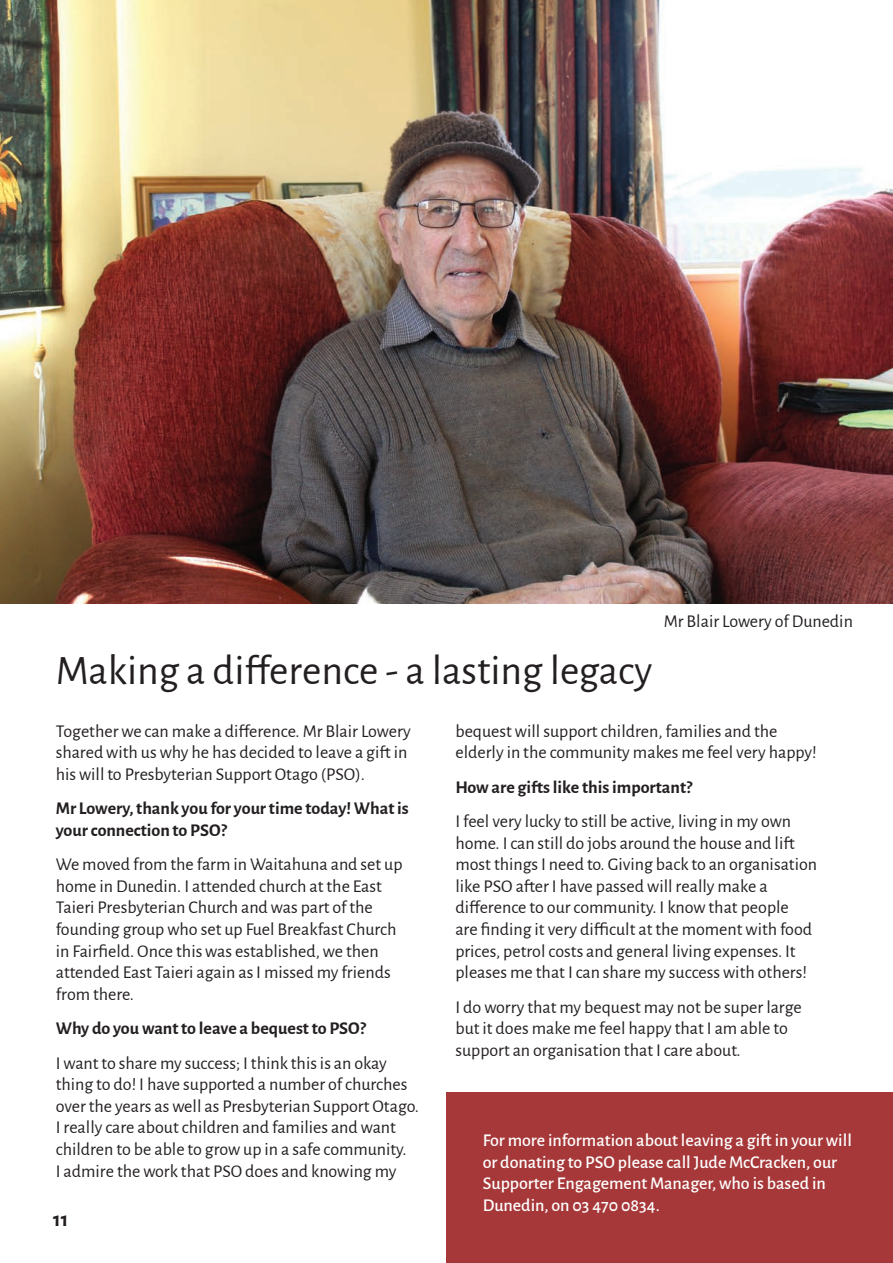
<style>
.page{position:relative;width:893px;height:1263px;background:#fff}
.page>*{position:absolute;margin:0;border:0;box-sizing:border-box;transform-origin:0 0}
.t1{font:42px "Alegreya Sans";color:#231f20}
.t2{font:700 21px "Alegreya Sans";color:#231f20}
.t3{font:18px/21.6px "Alegreya Sans";color:#231f20}
.t4{font:500 18px/21.6px "Alegreya Sans";color:#fff}
.t5{font:700 18px/21.6px "Alegreya Sans";color:#231f20}
</style>
<div class="page">
<div style="left:446px;top:1092px;width:447px;height:171px;background:#a73839"></div>
<img style="left:0;top:0;width:893px;height:604px">
<p class="t3" style="left:664px;top:610px;width:191px">Mr Blair Lowery of Dunedin</p>
<p class="t1" style="left:56px;top:641px;width:598px">Making a difference - a lasting legacy</p>
<p class="t3" style="left:56px;top:719px;width:356px">Together we can make a difference. Mr Blair Lowery shared with us why he has decided to leave a gift in his will to Presbyterian Support Otago (PSO).</p>
<p class="t5" style="left:56px;top:796px;width:354px">Mr Lowery, thank you for your time today! What is your connection to PSO?</p>
<p class="t3" style="left:56px;top:853px;width:348px">We moved from the farm in Waitahuna and set up home in Dunedin. I attended church at the East Taieri Presbyterian Church and was part of the founding group who set up Fuel Breakfast Church in Fairfield. Once this was established, we then attended East Taieri again as I missed my friends from there.</p>
<p class="t5" style="left:56px;top:1016px;width:312px">Why do you want to leave a bequest to PSO?</p>
<p class="t3" style="left:56px;top:1051px;width:365px">I want to share my success; I think this is an okay thing to do! I have supported a number of churches over the years as well as Presbyterian Support Otago.<br>I really care about children and families and want children to be able to grow up in a safe community.<br>I admire the work that PSO does and knowing my</p>
<p class="t3" style="left:455px;top:719px;width:363px">bequest will support children, families and the elderly in the community makes me feel very happy!</p>
<p class="t5" style="left:455px;top:775px;width:238px">How are gifts like this important?</p>
<p class="t3" style="left:455px;top:809px;width:363px">I feel very lucky to still be active, living in my own home. I can still do jobs around the house and lift most things I need to. Giving back to an organisation like PSO after I have passed will really make a difference to our community. I know that people<br>are finding it very difficult at the moment with food prices, petrol costs and general living expenses. It pleases me that I can share my success with others!</p>
<p class="t3" style="left:455px;top:995px;width:348px">I do worry that my bequest may not be super large but it does make me feel happy that I am able to support an organisation that I care about.</p>
<p class="t4" style="left:483px;top:1128px;width:371px">For more information about leaving a gift in your will or donating to PSO please call Jude McCracken, our Supporter Engagement Manager, who is based in Dunedin, on 03 470 0834.</p>
<p class="t2" style="left:53px;top:1204px;width:17px">11</p>
</div>
